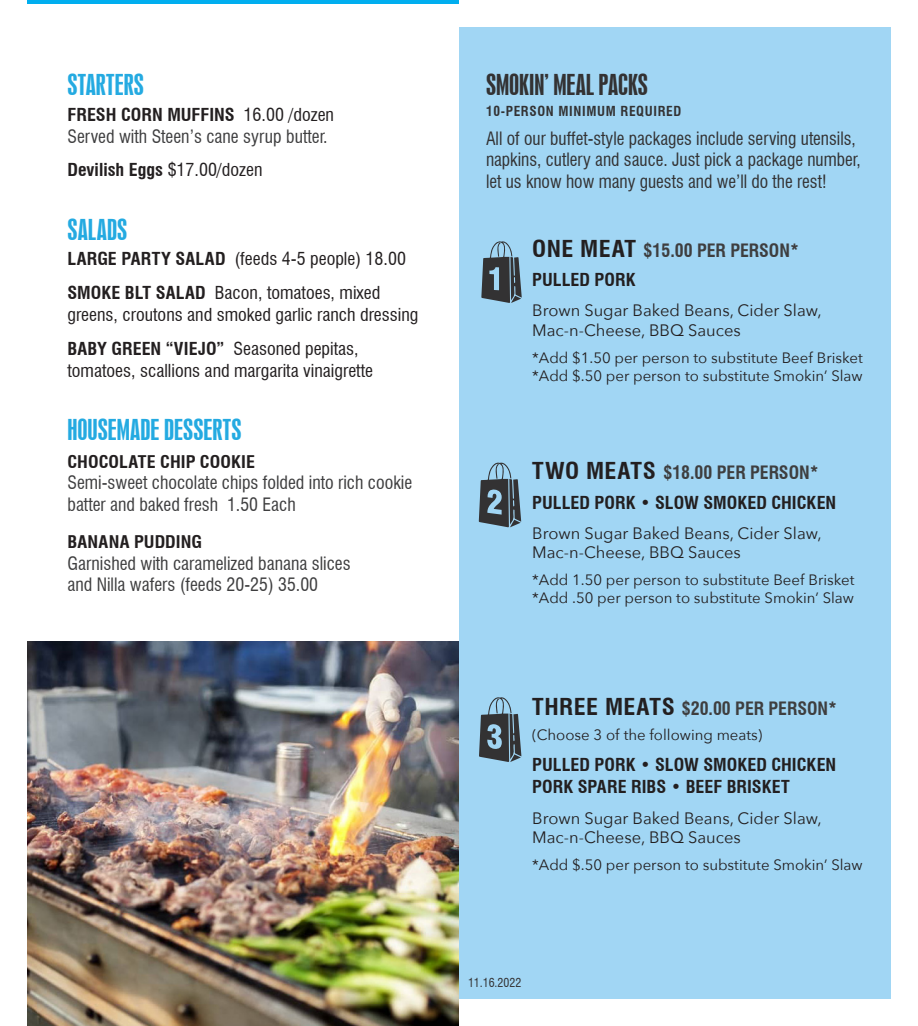
<style>
.page{position:relative;width:918px;height:1026px;background:#fff}
.page>*{position:absolute;margin:0;border:0;box-sizing:border-box;transform-origin:0 0}
.HA{font:27px "Swiss 924 BT Regular B";color:#24aae1}
.HA-2{font:27px "Swiss 924 BT Regular B";color:#333233}
.Bold-Item_Nest{font:condensed 18px/21.6px "Swiss 721 BT";color:#3e3e3f}
.t1{font:condensed 18px/21.6px "Swiss 721 BT";color:#333233}
.Dessert-H2{font:700 condensed 18px "Swiss 721 BT";color:#3e3e3f}
.Bold-Item_Nest-2{font:condensed 17.4px/22.5px "Swiss 721 BT";color:#231f20}
.Bold-Item_Nest-3{font:700 condensed 17.4px/22.5px "Swiss 721 BT";color:#231f20}
.Dessert-H2-2{font:700 condensed 17.1px "Swiss 721 BT";color:#231f20;scale:1.05 1}
.Bar-body{font:16.5px/19.5px "Avenir Next";color:#231f20}
.body{font:15px "Avenir Next";color:#231f20}
.small_bold{font:700 condensed 13.5px "Swiss 721 BT";letter-spacing:.05em;color:#333233}
.Sides{font:condensed 12px "Swiss 721 BT";color:#333233}
.s1{font-weight:400}
.s2{font-weight:700}
.s3{font-size:22.8px;color:#231f20}
</style>
<div class="page">
<hr style="left:27px;top:0;width:432px;height:3px;background:#00aeef">
<div style="left:459px;top:27px;width:432px;height:972px;background:#a1d6f4"></div>
<svg style="left:481px;top:241px;width:41px;height:62px"></svg>
<svg style="left:479px;top:462px;width:42px;height:65px"></svg>
<svg style="left:479px;top:697px;width:42px;height:65px"></svg>
<img style="left:27px;top:642px;width:432px;height:384px">
<p class="HA" style="left:68px;top:68px;width:78px">STARTERS</p>
<p class="Bold-Item_Nest-3" style="left:68px;top:103px;width:268px">FRESH CORN MUFFINS <span class="s1">16.00 /dozen</span></p>
<p class="Bold-Item_Nest" style="left:68px;top:126px;width:262px">Served with Steen’s cane syrup butter.</p>
<p class="Bold-Item_Nest-3" style="left:68px;top:159px;width:197px">Devilish Eggs <span class="s1">$17.00/dozen</span></p>
<p class="HA" style="left:68px;top:213px;width:61px">SALADS</p>
<p class="Bold-Item_Nest-2" style="left:68px;top:248px;width:340px"><span class="s2">LARGE PARTY SALAD</span> (feeds 4-5 people) 18.00</p>
<p class="Bold-Item_Nest-2" style="left:68px;top:281px;width:352px"><span class="s2">SMOKE BLT SALAD</span> Bacon, tomatoes, mixed greens, croutons and smoked garlic ranch dressing</p>
<p class="Bold-Item_Nest-2" style="left:68px;top:337px;width:307px"><span class="s2">BABY GREEN “VIEJO”</span> Seasoned pepitas, tomatoes, scallions and margarita vinaigrette</p>
<p class="HA" style="left:68px;top:414px;width:176px">HOUSEMADE DESSERTS</p>
<p class="Dessert-H2-2" style="left:68px;top:451px;width:180px">CHOCOLATE CHIP COOKIE</p>
<p class="Bold-Item_Nest" style="left:68px;top:472px;width:346px">Semi-sweet chocolate chips folded into rich cookie batter and baked fresh 1.50 Each</p>
<p class="Dessert-H2-2" style="left:68px;top:532px;width:130px">BANANA PUDDING</p>
<p class="Bold-Item_Nest" style="left:68px;top:553px;width:285px">Garnished with caramelized banana slices and Nilla wafers (feeds 20-25) 35.00</p>
<p class="HA-2" style="left:486px;top:68px;width:164px">SMOKIN’ MEAL PACKS</p>
<p class="small_bold" style="left:486px;top:103px;width:197px">10-PERSON MINIMUM REQUIRED</p>
<p class="t1" style="left:486px;top:127px;width:376px">All of our buffet-style packages include serving utensils, napkins, cutlery and sauce. Just pick a package number, let us know how many guests and we’ll do the rest!</p>
<p class="Dessert-H2" style="left:532px;top:240px;width:268px"><span class="s3">ONE MEAT</span> $15.00 PER PERSON*</p>
<p class="Bold-Item_Nest-3" style="left:532px;top:269px;width:105px">PULLED PORK</p>
<p class="Bar-body" style="left:532px;top:300px;width:291px">Brown Sugar Baked Beans, Cider Slaw,<br>Mac-n-Cheese, BBQ Sauces</p>
<p class="body" style="left:532px;top:345px;width:332px">*Add $1.50 per person to substitute Beef Brisket</p>
<p class="body" style="left:532px;top:363px;width:332px">*Add $.50 per person to substitute Smokin’ Slaw</p>
<p class="Dessert-H2" style="left:532px;top:462px;width:288px"><span class="s3">TWO MEATS</span> $18.00 PER PERSON*</p>
<p class="Bold-Item_Nest-3" style="left:532px;top:491px;width:306px">PULLED PORK • SLOW SMOKED CHICKEN</p>
<p class="Bar-body" style="left:532px;top:523px;width:291px">Brown Sugar Baked Beans, Cider Slaw,<br>Mac-n-Cheese, BBQ Sauces</p>
<p class="body" style="left:532px;top:567px;width:324px">*Add 1.50 per person to substitute Beef Brisket</p>
<p class="body" style="left:532px;top:585px;width:323px">*Add .50 per person to substitute Smokin’ Slaw</p>
<p class="Dessert-H2" style="left:532px;top:698px;width:306px"><span class="s3">THREE MEATS</span> $20.00 PER PERSON*</p>
<p class="body" style="left:532px;top:722px;width:232px">(Choose 3 of the following meats)</p>
<p class="Bold-Item_Nest-3" style="left:532px;top:753px;width:306px">PULLED PORK • SLOW SMOKED CHICKEN<br>PORK SPARE RIBS • BEEF BRISKET</p>
<p class="Bar-body" style="left:532px;top:807px;width:291px">Brown Sugar Baked Beans, Cider Slaw,<br>Mac-n-Cheese, BBQ Sauces</p>
<p class="body" style="left:532px;top:852px;width:332px">*Add $.50 per person to substitute Smokin’ Slaw</p>
<p class="Sides" style="left:468px;top:976px;width:55px">11.16.2022</p>
</div>
